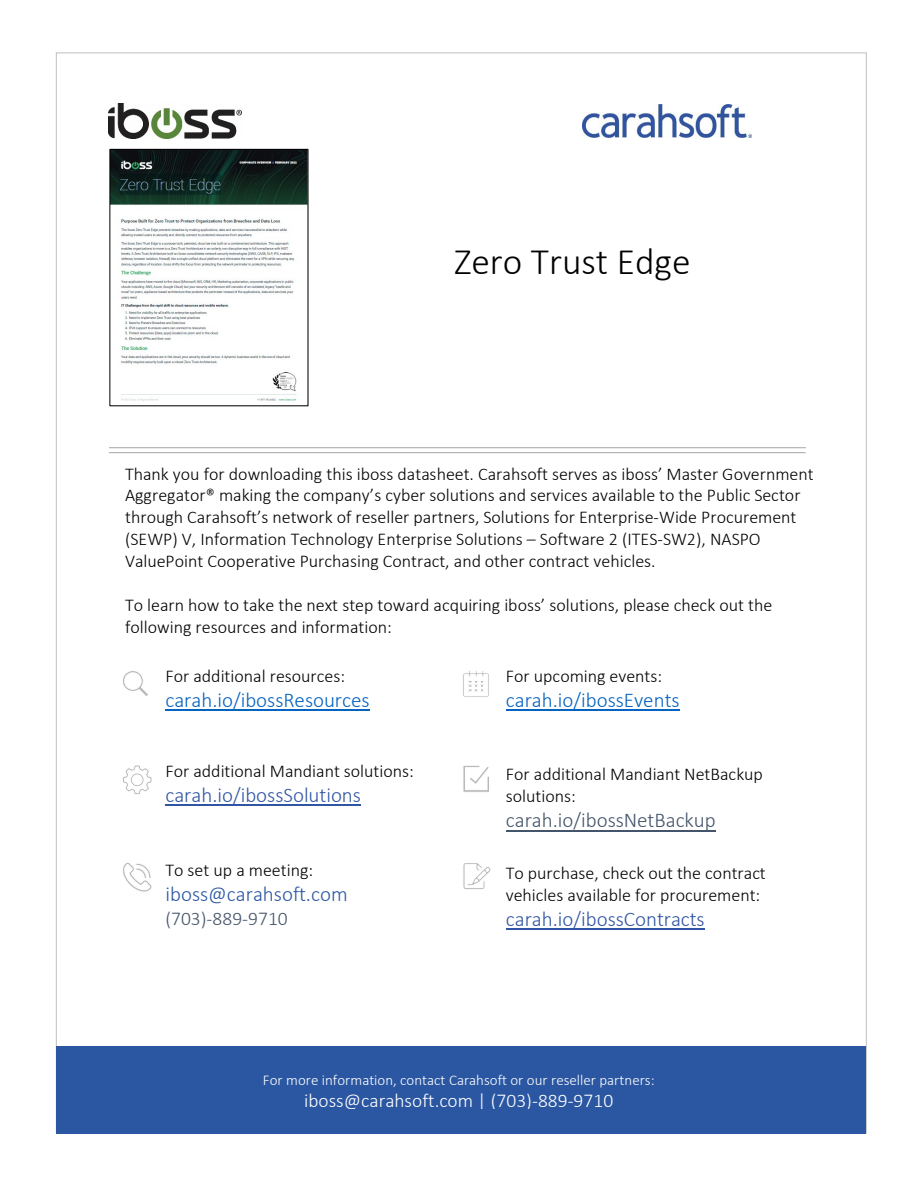
<style>
.page{position:relative;width:918px;height:1188px;background:#fff}
.page>*{position:absolute;margin:0;border:0;box-sizing:border-box;transform-origin:0 0}
.t1{font:300 37.5px "Calibri";color:#000}
.t2{font:300 21px "Calibri";color:#3155a5}
.t3{font:300 21px "Calibri";color:#0563c1}
.t4{font:300 21px "Calibri";color:#44546a}
.t5{font:300 21px "Calibri";color:#2b57a2}
.t6{font:300 19.5px "Calibri";color:#fff}
.t7{font:300 19.5px "Calibri";color:#44546a}
.t8{font:300 18px/21.9px "Calibri";color:#000}
.t9{font:300 15px "Calibri";color:#fff}
</style>
<div class="page">
<div style="left:56px;top:1046px;width:810px;height:87px;background:#2b57a2"></div>
<img style="left:108px;top:104px;width:133px;height:34px">
<img style="left:582px;top:104px;width:170px;height:33px">
<img style="left:112px;top:151px;width:194px;height:250px">
<div style="left:110px;top:149px;width:198px;height:257px;border:1px solid #000"></div>
<hr style="left:165px;top:710px;width:205px;height:1px;background:#0563c1">
<hr style="left:165px;top:805px;width:196px;height:1px;background:#3155a5">
<svg style="left:123px;top:671px;width:25px;height:25px"></svg>
<svg style="left:123px;top:765px;width:29px;height:29px"></svg>
<svg style="left:123px;top:863px;width:29px;height:29px"></svg>
<hr style="left:506px;top:710px;width:173px;height:1px;background:#0563c1">
<hr style="left:506px;top:830px;width:210px;height:1px;background:#44546a">
<hr style="left:506px;top:929px;width:199px;height:1px;background:#3155a5">
<svg style="left:463px;top:671px;width:26px;height:26px"></svg>
<svg style="left:463px;top:766px;width:26px;height:26px"></svg>
<svg style="left:463px;top:863px;width:28px;height:26px"></svg>
<hr style="left:109px;top:447px;width:697px;height:1px;background:#a6a6a6">
<hr style="left:109px;top:452px;width:697px;height:1px;background:#a6a6a6">
<p class="t1" style="left:454px;top:238px;width:238px">Zero Trust Edge</p>
<p class="t8" style="left:125px;top:462px;width:690px">Thank you for downloading this iboss datasheet. Carahsoft serves as iboss’ Master Government Aggregator® making the company’s cyber solutions and services available to the Public Sector through Carahsoft’s network of reseller partners, Solutions for Enterprise-Wide Procurement (SEWP) V, Information Technology Enterprise Solutions – Software 2 (ITES-SW2), NASPO ValuePoint Cooperative Purchasing Contract, and other contract vehicles.</p>
<p class="t8" style="left:125px;top:594px;width:649px">To learn how to take the next step toward acquiring iboss’ solutions, please check out the following resources and information:</p>
<p class="t8" style="left:165px;top:665px;width:181px">For additional resources:</p>
<p class="t3" style="left:165px;top:687px;width:206px">carah.io/ibossResources</p>
<p class="t8" style="left:506px;top:665px;width:158px">For upcoming events:</p>
<p class="t3" style="left:506px;top:687px;width:175px">carah.io/ibossEvents</p>
<p class="t8" style="left:165px;top:760px;width:250px">For additional Mandiant solutions:</p>
<p class="t2" style="left:165px;top:782px;width:197px">carah.io/ibossSolutions</p>
<p class="t8" style="left:165px;top:859px;width:149px">To set up a meeting:</p>
<p class="t5" style="left:165px;top:881px;width:184px">iboss@carahsoft.com</p>
<p class="t7" style="left:165px;top:907px;width:124px">(703)-889-9710</p>
<p class="t8" style="left:506px;top:763px;width:259px">For additional Mandiant NetBackup solutions:</p>
<p class="t4" style="left:506px;top:807px;width:212px">carah.io/ibossNetBackup</p>
<p class="t8" style="left:506px;top:862px;width:262px">To purchase, check out the contract vehicles available for procurement:</p>
<p class="t2" style="left:506px;top:906px;width:200px">carah.io/ibossContracts</p>
<p class="t9" style="left:263px;top:1070px;width:393px">For more information, contact Carahsoft or our reseller partners:</p>
<p class="t6" style="left:304px;top:1088px;width:311px">iboss@carahsoft.com | (703)-889-9710</p>
</div>
